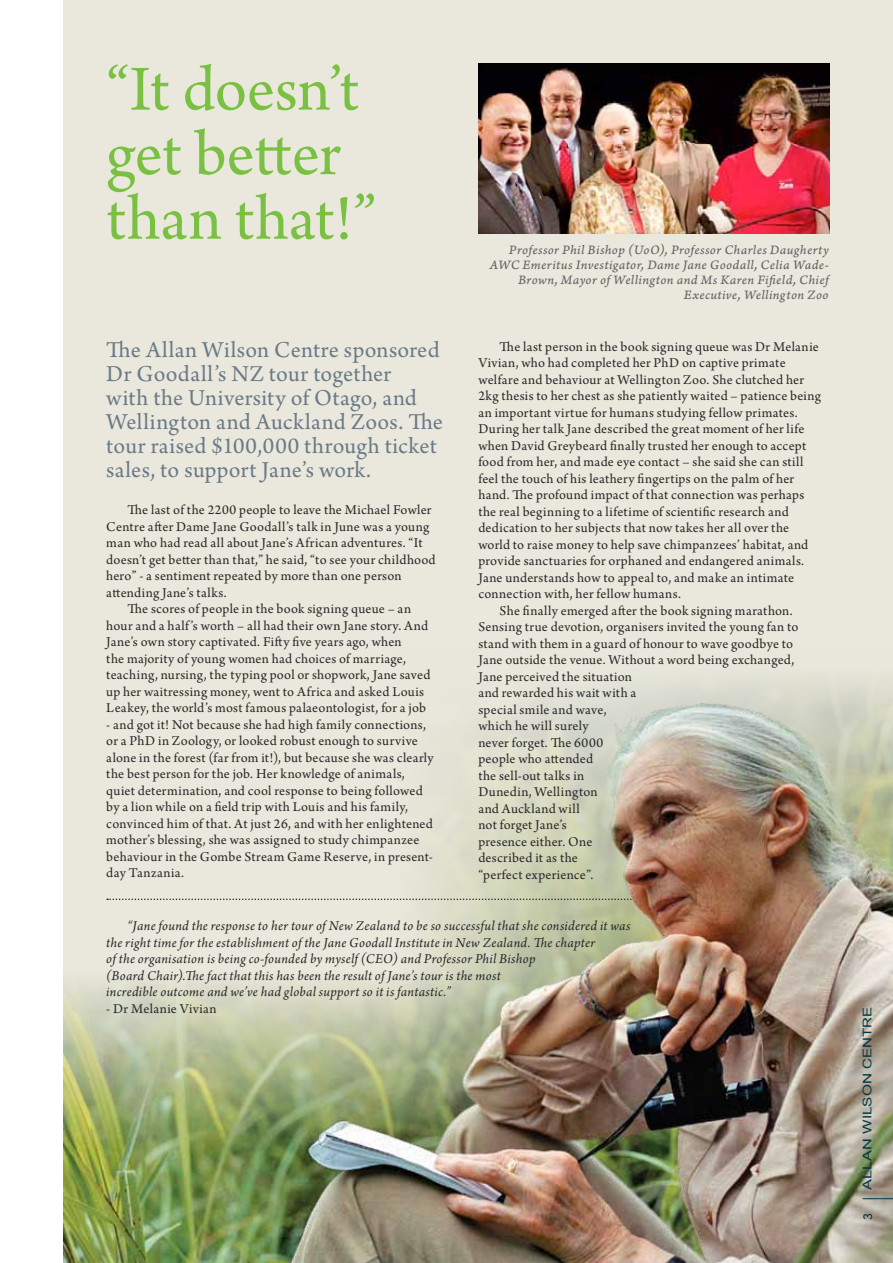
<style>
.page{position:relative;width:893px;height:1263px;background:#fff}
.page>*{position:absolute;margin:0;border:0;box-sizing:border-box;transform-origin:0 0}
.t1{font:67.5px/64.5px "Arno Pro";letter-spacing:-.005em;color:#7ac143}
.t2{font:24px/24px "Arno Pro";letter-spacing:.015em;color:#6a7a87}
.t3{font:14.25px/16.5px "Arno Pro";letter-spacing:.015em;color:#292829}
.t4{font:italic 14.25px/16.5px "Arno Pro";letter-spacing:.02em;color:#292829}
.t5{font:14.25px "Arno Pro";letter-spacing:.035em;color:#292829}
.t6{font:13.5px/15px "Arno Pro Italic Caption";letter-spacing:.025em;color:#636466;text-align:right}
.t7{font:12px "Arial";color:#003846;scale:1.36 1}
.t8{font:500 12px "Avenir";color:#003846}
</style>
<div class="page">
<div style="left:64px;top:0;width:829px;height:1263px;background:#eae8dc"></div>
<img style="left:64px;top:1202px;width:218px;height:61px">
<img style="left:64px;top:898px;width:218px;height:304px">
<svg style="left:107px;top:898px;width:175px;height:2px"></svg>
<img style="left:282px;top:680px;width:611px;height:583px">
<hr style="left:862px;top:1198px;width:31px;height:1px;background:#003846">
<img style="left:478px;top:64px;width:351px;height:170px">
<h1 class="t1" style="left:106px;top:61px;width:271px">“It doesn’t get better than that!”</h1>
<p class="t6" style="left:490px;top:242px;width:341px">Professor Phil Bishop (UoO), Professor Charles Daugherty AWC Emeritus Investigator, Dame Jane Goodall, Celia Wade-Brown, Mayor of Wellington and Ms Karen Fifield, Chief Executive, Wellington Zoo</p>
<h2 class="t2" style="left:106px;top:339px;width:338px">The Allan Wilson Centre sponsored Dr Goodall’s NZ tour together<br>with the University of Otago, and Wellington and Auckland Zoos. The tour raised $100,000 through ticket sales, to support Jane’s work.</h2>
<p class="t3" style="left:128px;top:503px;width:305px">The last of the 2200 people to leave the Michael Fowler</p>
<p class="t3" style="left:106px;top:519px;width:325px">Centre after Dame Jane Goodall’s talk in June was a young</p>
<p class="t3" style="left:106px;top:536px;width:318px">man who had read all about Jane’s African adventures. “It</p>
<p class="t3" style="left:106px;top:552px;width:331px">doesn’t get better than that,” he said, “to see your childhood</p>
<p class="t3" style="left:106px;top:569px;width:297px">hero” - a sentiment repeated by more than one person</p>
<p class="t3" style="left:106px;top:585px;width:122px">attending Jane’s talks.</p>
<p class="t3" style="left:128px;top:602px;width:285px">The scores of people in the book signing queue – an</p>
<p class="t3" style="left:106px;top:618px;width:323px">hour and a half’s worth – all had their own Jane story. And</p>
<p class="t3" style="left:106px;top:635px;width:297px">Jane’s own story captivated. Fifty five years ago, when</p>
<p class="t3" style="left:106px;top:651px;width:301px">the majority of young women had choices of marriage,</p>
<p class="t3" style="left:106px;top:668px;width:326px">teaching, nursing, the typing pool or shopwork, Jane saved</p>
<p class="t3" style="left:106px;top:684px;width:319px">up her waitressing money, went to Africa and asked Louis</p>
<p class="t3" style="left:106px;top:701px;width:321px">Leakey, the world’s most famous palaeontologist, for a job</p>
<p class="t3" style="left:106px;top:717px;width:329px">- and got it! Not because she had high family connections, or a PhD in Zoology, or looked robust enough to survive alone in the forest (far from it!), but because she was clearly the best person for the job. Her knowledge of animals, quiet determination, and cool response to being followed by a lion while on a field trip with Louis and his family, convinced him of that. At just 26, and with her enlightened mother’s blessing, she was assigned to study chimpanzee behaviour in the Gombe Stream Game Reserve, in present&shy;day Tanzania.</p>
<p class="t3" style="left:500px;top:339px;width:321px">The last person in the book signing queue was Dr Melanie</p>
<p class="t3" style="left:478px;top:355px;width:309px">Vivian, who had completed her PhD on captive primate</p>
<p class="t3" style="left:478px;top:372px;width:327px">welfare and behaviour at Wellington Zoo. She clutched her</p>
<p class="t3" style="left:478px;top:388px;width:344px">2kg thesis to her chest as she patiently waited – patience being</p>
<p class="t3" style="left:478px;top:405px;width:321px">an important virtue for humans studying fellow primates.</p>
<p class="t3" style="left:478px;top:421px;width:327px">During her talk Jane described the great moment of her life</p>
<p class="t3" style="left:478px;top:438px;width:329px">when David Greybeard finally trusted her enough to accept</p>
<p class="t3" style="left:478px;top:454px;width:327px">food from her, and made eye contact – she said she can still</p>
<p class="t3" style="left:478px;top:471px;width:317px">feel the touch of his leathery fingertips on the palm of her</p>
<p class="t3" style="left:478px;top:487px;width:327px">hand. The profound impact of that connection was perhaps</p>
<p class="t3" style="left:478px;top:504px;width:312px">the real beginning to a lifetime of scientific research and</p>
<p class="t3" style="left:478px;top:520px;width:312px">dedication to her subjects that now takes her all over the</p>
<p class="t3" style="left:478px;top:537px;width:331px">world to raise money to help save chimpanzees’ habitat, and</p>
<p class="t3" style="left:478px;top:553px;width:327px">provide sanctuaries for orphaned and endangered animals.</p>
<p class="t3" style="left:478px;top:570px;width:317px">Jane understands how to appeal to, and make an intimate</p>
<p class="t3" style="left:478px;top:586px;width:204px">connection with, her fellow humans.</p>
<p class="t3" style="left:500px;top:603px;width:295px">She finally emerged after the book signing marathon.</p>
<p class="t3" style="left:478px;top:619px;width:322px">Sensing true devotion, organisers invited the young fan to</p>
<p class="t3" style="left:478px;top:636px;width:316px">stand with them in a guard of honour to wave goodbye to</p>
<p class="t3" style="left:478px;top:652px;width:317px">Jane outside the venue. Without a word being exchanged,</p>
<p class="t3" style="left:478px;top:669px;width:155px">Jane perceived the situation</p>
<p class="t3" style="left:478px;top:685px;width:160px">and rewarded his wait with a</p>
<p class="t3" style="left:478px;top:702px;width:130px">special smile and wave,</p>
<p class="t3" style="left:478px;top:718px;width:112px">which he will surely</p>
<p class="t3" style="left:478px;top:735px;width:126px">never forget. The 6000</p>
<p class="t3" style="left:478px;top:751px;width:116px">people who attended</p>
<p class="t5" style="left:478px;top:767px;width:108px">the sell-out talks in</p>
<p class="t3" style="left:478px;top:784px;width:121px">Dunedin, Wellington</p>
<p class="t5" style="left:478px;top:800px;width:103px">and Auckland will</p>
<p class="t3" style="left:478px;top:817px;width:90px">not forget Jane’s</p>
<p class="t3" style="left:478px;top:834px;width:116px">presence either. One</p>
<p class="t3" style="left:478px;top:850px;width:101px">described it as the</p>
<p class="t3" style="left:478px;top:867px;width:117px">“perfect experience”.</p>
<p class="t4" style="left:106px;top:918px;width:526px;text-indent:21px">“Jane found the response to her tour of New Zealand to be so successful that she considered it was the right time for the establishment of the Jane Goodall Institute in New Zealand. The chapter<br>of the organisation is being co-founded by myself (CEO) and Professor Phil Bishop<br>(Board Chair).The fact that this has been the result of Jane’s tour is the most<br>incredible outcome and we’ve had global support so it is fantastic.”</p>
<p class="t3" style="left:106px;top:1001px;width:112px">- Dr Melanie Vivian</p>
<p class="t7" style="left:859px;top:1190px;width:136px;rotate:-90deg">ALLAN WILSON CENTRE</p>
<p class="t8" style="left:861px;top:1220px;width:8px;rotate:-90deg">3</p>
</div>
